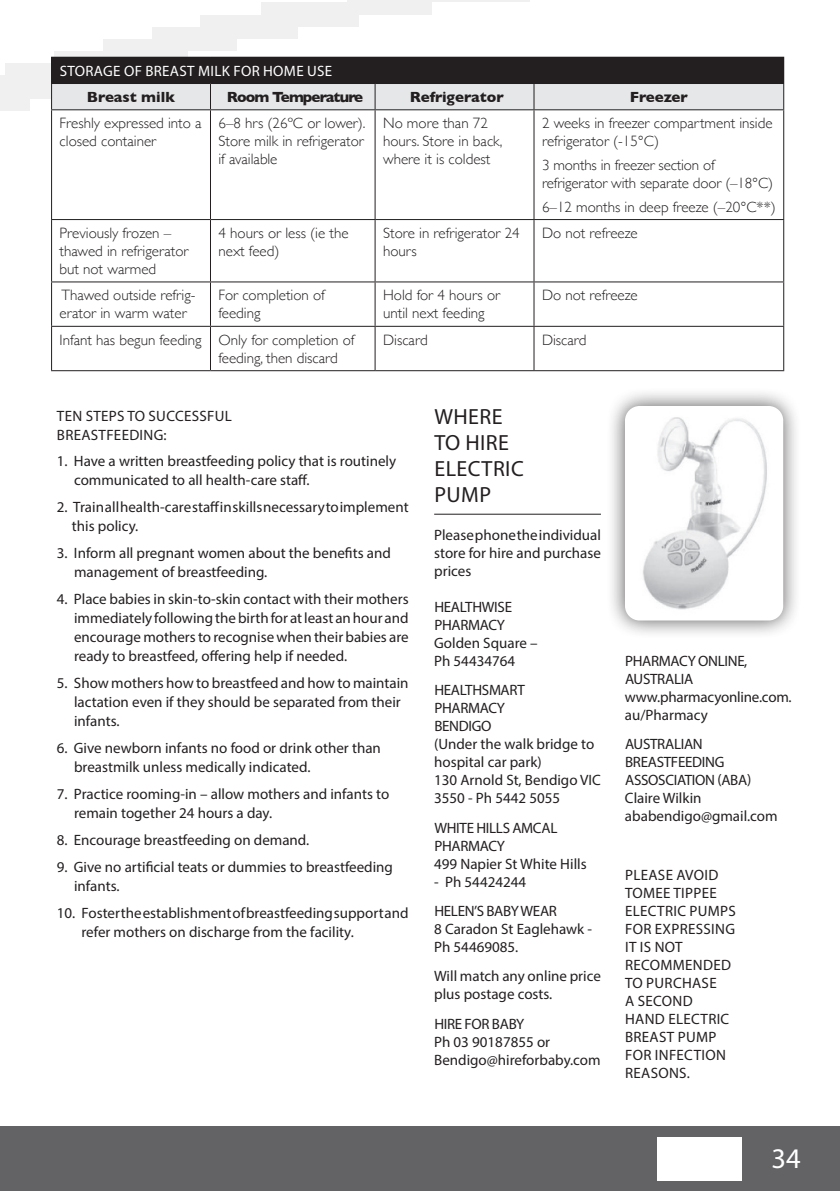
<style>
.page{position:relative;width:840px;height:1191px;background:#fff}
.page>*{position:absolute;margin:0;border:0;box-sizing:border-box;transform-origin:0 0}
.t1{font:28.6px "Myriad Pro";color:#fff}
.Page_Header{font:22px/26px "Myriad Pro";letter-spacing:.02em;color:#231f20}
.Dot_Points{font:15px/19px "Myriad Pro";color:#231f20}
.t2{font:300 15px/18px "Gill Sans";color:#231f20}
.sub_heading{font:15px/18px "Myriad Pro";color:#231f20}
.sub_heading-2{font:15px/18px "Myriad Pro";letter-spacing:.02em;color:#231f20}
.sub_heading-3{font:15px/18px "Myriad Pro";letter-spacing:-.02em;color:#231f20}
.sub_heading-4{font:15px "Myriad Pro";letter-spacing:.02em;color:#fff}
.t3{font:700 15px "Gill Sans";letter-spacing:-.005em;color:#231f20}
.t4{font:700 15px "Gill Sans";letter-spacing:-.06em;color:#231f20}
</style>
<div class="page">
<img style="left:0;top:0;width:687px;height:515px">
<div style="left:0;top:1126px;width:839px;height:65px;background:#636366"></div>
<div style="left:657px;top:1137px;width:84px;height:43px;background:#fff"></div>
<hr style="left:51px;top:57px;width:159px;height:1px;background:#231f20">
<hr style="left:210px;top:57px;width:165px;height:1px;background:#231f20">
<hr style="left:375px;top:57px;width:158px;height:1px;background:#231f20">
<hr style="left:533px;top:57px;width:250px;height:1px;background:#231f20">
<svg style="left:51px;top:58px;width:732px;height:51px;background:#817f81"></svg>
<hr style="left:51px;top:109px;width:159px;height:1px;background:#231f20">
<hr style="left:51px;top:110px;width:1px;height:109px;background:#231f20">
<hr style="left:210px;top:109px;width:165px;height:1px;background:#231f20">
<hr style="left:210px;top:110px;width:1px;height:109px;background:#231f20">
<hr style="left:375px;top:109px;width:158px;height:1px;background:#231f20">
<hr style="left:374px;top:110px;width:1px;height:109px;background:#231f20">
<hr style="left:533px;top:109px;width:250px;height:1px;background:#231f20">
<hr style="left:533px;top:110px;width:1px;height:109px;background:#231f20">
<hr style="left:782px;top:110px;width:1px;height:109px;background:#231f20">
<hr style="left:51px;top:219px;width:159px;height:1px;background:#231f20">
<hr style="left:51px;top:220px;width:1px;height:61px;background:#231f20">
<hr style="left:210px;top:219px;width:165px;height:1px;background:#231f20">
<hr style="left:210px;top:220px;width:1px;height:61px;background:#231f20">
<hr style="left:375px;top:219px;width:158px;height:1px;background:#231f20">
<hr style="left:374px;top:220px;width:1px;height:61px;background:#231f20">
<hr style="left:533px;top:219px;width:250px;height:1px;background:#231f20">
<hr style="left:533px;top:220px;width:1px;height:61px;background:#231f20">
<hr style="left:782px;top:220px;width:1px;height:61px;background:#231f20">
<hr style="left:51px;top:281px;width:159px;height:1px;background:#231f20">
<hr style="left:51px;top:282px;width:1px;height:44px;background:#231f20">
<hr style="left:210px;top:281px;width:165px;height:1px;background:#231f20">
<hr style="left:210px;top:282px;width:1px;height:44px;background:#231f20">
<hr style="left:375px;top:281px;width:158px;height:1px;background:#231f20">
<hr style="left:374px;top:282px;width:1px;height:44px;background:#231f20">
<hr style="left:533px;top:281px;width:250px;height:1px;background:#231f20">
<hr style="left:533px;top:282px;width:1px;height:44px;background:#231f20">
<hr style="left:782px;top:282px;width:1px;height:44px;background:#231f20">
<hr style="left:51px;top:326px;width:159px;height:1px;background:#231f20">
<hr style="left:51px;top:327px;width:1px;height:43px;background:#231f20">
<hr style="left:210px;top:326px;width:165px;height:1px;background:#231f20">
<hr style="left:210px;top:327px;width:1px;height:43px;background:#231f20">
<hr style="left:375px;top:326px;width:158px;height:1px;background:#231f20">
<hr style="left:374px;top:327px;width:1px;height:43px;background:#231f20">
<hr style="left:533px;top:326px;width:250px;height:1px;background:#231f20">
<hr style="left:533px;top:327px;width:1px;height:43px;background:#231f20">
<hr style="left:782px;top:327px;width:1px;height:43px;background:#231f20">
<hr style="left:51px;top:370px;width:159px;height:1px;background:#231f20">
<hr style="left:210px;top:370px;width:165px;height:1px;background:#231f20">
<hr style="left:375px;top:370px;width:158px;height:1px;background:#231f20">
<hr style="left:533px;top:370px;width:250px;height:1px;background:#231f20">
<hr style="left:434px;top:514px;width:166px;height:1px;background:#231f20">
<div style="left:605px;top:387px;width:196px;height:252px;background:#231f20;opacity:.75"></div>
<img style="left:625px;top:407px;width:156px;height:212px">
<div style="left:624px;top:406px;width:158px;height:214px;border:2px solid #fff;border-radius:14px"></div>
<p class="sub_heading-4" style="left:60px;top:61px;width:274px">STORAGE OF BREAST MILK FOR HOME USE</p>
<p class="t3" style="left:87px;top:85px;width:89px">Breast milk</p>
<p class="t4" style="left:227px;top:85px;width:138px">Room Temperature</p>
<p class="t3" style="left:409px;top:85px;width:95px">Refrigerator</p>
<p class="t3" style="left:629px;top:85px;width:60px">Freezer</p>
<p class="t2" style="left:60px;top:114px;width:143px">Freshly expressed into a closed container</p>
<p class="t2" style="left:218px;top:114px;width:148px">6–8 hrs (26ºC or lower).<br>Store milk in refrigerator if available</p>
<p class="t2" style="left:383px;top:114px;width:121px">No more than 72 hours. Store in back, where it is coldest</p>
<p class="t2" style="left:541px;top:114px;width:232px">2 weeks in freezer compartment inside refrigerator (-15°C)</p>
<p class="t2" style="left:541px;top:155px;width:232px">3 months in freezer section of refrigerator with separate door (–18°C)</p>
<p class="t2" style="left:541px;top:197px;width:235px">6–12 months in deep freeze (–20°C**)</p>
<p class="t2" style="left:60px;top:223px;width:130px">Previously frozen – thawed in refrigerator but not warmed</p>
<p class="t2" style="left:218px;top:223px;width:131px">4 hours or less (ie the next feed)</p>
<p class="t2" style="left:383px;top:223px;width:138px">Store in refrigerator 24 hours</p>
<p class="t2" style="left:541px;top:223px;width:97px">Do not refreeze</p>
<p class="t2" style="left:60px;top:286px;width:137px">Thawed outside refrig&shy;erator in warm water</p>
<p class="t2" style="left:218px;top:286px;width:108px">For completion of feeding</p>
<p class="t2" style="left:383px;top:286px;width:119px">Hold for 4 hours or until next feeding</p>
<p class="t2" style="left:541px;top:286px;width:97px">Do not refreeze</p>
<p class="t2" style="left:60px;top:330px;width:143px">Infant has begun feeding</p>
<p class="t2" style="left:218px;top:330px;width:137px">Only for completion of feeding, then discard</p>
<p class="t2" style="left:383px;top:330px;width:46px">Discard</p>
<p class="t2" style="left:541px;top:330px;width:46px">Discard</p>
<p class="sub_heading-2" style="left:57px;top:406px;width:176px;line-height:19px">TEN STEPS TO SUCCESSFUL<br>BREASTFEEDING:</p>
<p class="Dot_Points" style="left:74px;top:452px;width:323px;text-indent:-17px">1. Have a written breastfeeding policy that is routinely communicated to all health-care staff.</p>
<p class="Dot_Points" style="left:72px;top:497px;width:338px;text-indent:-15px">2. Train all health-care staff in skills necessary to implement this policy.</p>
<p class="Dot_Points" style="left:74px;top:543px;width:318px;text-indent:-17px">3. Inform all pregnant women about the benefits and management of breastfeeding.</p>
<p class="Dot_Points" style="left:74px;top:589px;width:336px;text-align:justify;text-indent:-17px">4. Place babies in skin-to-skin contact with their mothers immediately following the birth for at least an hour and encourage mothers to recognise when their babies are ready to breastfeed, offering help if needed.</p>
<p class="Dot_Points" style="left:74px;top:673px;width:336px;text-indent:-17px">5. Show mothers how to breastfeed and how to maintain lactation even if they should be separated from their infants.</p>
<p class="Dot_Points" style="left:74px;top:738px;width:308px;text-indent:-17px">6. Give newborn infants no food or drink other than breastmilk unless medically indicated.</p>
<p class="Dot_Points" style="left:74px;top:784px;width:316px;text-indent:-17px">7. Practice rooming-in – allow mothers and infants to remain together 24 hours a day.</p>
<p class="Dot_Points" style="left:57px;top:830px;width:254px">8. Encourage breastfeeding on demand.</p>
<p class="Dot_Points" style="left:74px;top:857px;width:320px;text-indent:-17px">9. Give no artificial teats or dummies to breastfeeding infants.</p>
<p class="Dot_Points" style="left:81px;top:903px;width:328px;text-indent:-25px">10. Foster the establishment of breastfeeding support and refer mothers on discharge from the facility.</p>
<p class="Page_Header" style="left:434px;top:403px;width:91px">WHERE<br>TO HIRE<br>ELECTRIC<br>PUMP</p>
<p class="Dot_Points" style="left:434px;top:525px;width:168px;line-height:18px;text-align:justify">Please phone the individual store for hire and purchase prices</p>
<p class="sub_heading-3" style="left:434px;top:597px;width:79px">HEALTHWISE<br>PHARMACY</p>
<p class="sub_heading" style="left:434px;top:633px;width:105px">Golden Square –<br>Ph 54434764</p>
<p class="sub_heading-3" style="left:434px;top:681px;width:92px">HEALTHSMART<br>PHARMACY<br>BENDIGO</p>
<p class="sub_heading" style="left:434px;top:735px;width:168px">(Under the walk bridge to hospital car park)<br>130 Arnold St, Bendigo VIC<br>3550 - Ph 5442 5055</p>
<p class="sub_heading-3" style="left:434px;top:818px;width:124px">WHITE HILLS AMCAL<br>PHARMACY</p>
<p class="sub_heading" style="left:434px;top:854px;width:154px">499 Napier St White Hills</p>
<p class="sub_heading" style="left:434px;top:872px;width:93px">- Ph 54424244</p>
<p class="sub_heading-3" style="left:434px;top:901px;width:124px">HELEN’S BABY WEAR</p>
<p class="sub_heading" style="left:434px;top:919px;width:159px">8 Caradon St Eaglehawk -<br>Ph 54469085.</p>
<p class="sub_heading" style="left:434px;top:967px;width:168px">Will match any online price plus postage costs.</p>
<p class="sub_heading-3" style="left:434px;top:1014px;width:92px">HIRE FOR BABY</p>
<p class="sub_heading" style="left:434px;top:1032px;width:168px">Ph 03 90187855 or<br>Bendigo@hireforbaby.com</p>
<p class="sub_heading-3" style="left:624px;top:651px;width:124px">PHARMACY ONLINE,<br>AUSTRALIA</p>
<p class="sub_heading" style="left:624px;top:687px;width:168px">www.pharmacyonline.com. au/Pharmacy</p>
<p class="sub_heading-3" style="left:624px;top:735px;width:128px">AUSTRALIAN<br>BREASTFEEDING<br>ASSOSCIATION (ABA)</p>
<p class="sub_heading" style="left:624px;top:789px;width:78px">Claire Wilkin</p>
<p class="sub_heading" style="left:624px;top:807px;width:154px">ababendigo@gmail.com</p>
<p class="sub_heading-2" style="left:624px;top:865px;width:112px">PLEASE AVOID<br>TOMEE TIPPEE<br>ELECTRIC PUMPS<br>FOR EXPRESSING</p>
<p class="sub_heading-2" style="left:624px;top:937px;width:107px">IT IS NOT<br>RECOMMENDED<br>TO PURCHASE<br>A SECOND<br>HAND ELECTRIC<br>BREAST PUMP<br>FOR INFECTION<br>REASONS.</p>
<h1 class="t1" style="left:771px;top:1141px;width:31px">34</h1>
</div>
